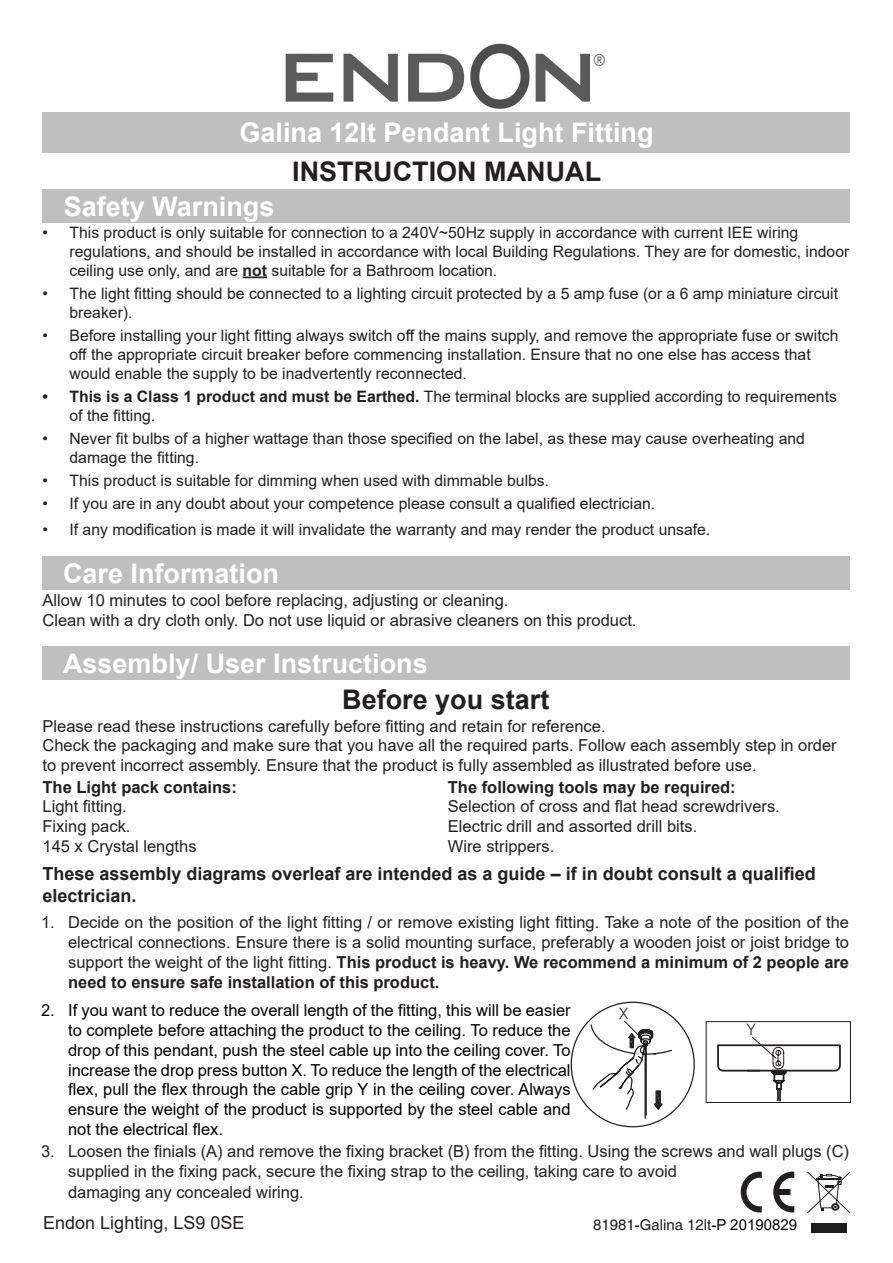
<style>
.page{position:relative;width:893px;height:1263px;background:#fff}
.page>*{position:absolute;margin:0;border:0;box-sizing:border-box;transform-origin:0 0}
.t1{font:700 27px "Arial";color:#fff}
.t2{font:700 27px "Arial";color:#231f20}
.t3{font:700 18px/21.6px "Arial";color:#231f20}
.t4{font:18px "Arial";color:#231f20}
.t5{font:16.5px/19.8px "Arial";color:#231f20}
.t6{font:16.5px/19.8px "Arial";color:#000;text-align:justify}
.t7{font:700 16.5px "Arial";color:#231f20}
.t8{font:15.75px/18.9px "Arial";color:#231f20}
.t9{font:300 15.6px "Swiss 721";color:#231f20}
.t10{font:15px "Helvetica";color:#231f20}
.s1{font-weight:700}
.s2{font-family:"Arial";color:#000}
</style>
<div class="page">
<div style="left:43px;top:112px;width:807px;height:40px;background:#bfbfbf"></div>
<div style="left:43px;top:190px;width:807px;height:33px;background:#bfbfbf"></div>
<svg style="left:243px;top:277px;width:24px;height:1px"></svg>
<img style="left:285px;top:43px;width:320px;height:66px">
<svg style="left:741px;top:1171px;width:21px;height:41px"></svg>
<svg style="left:773px;top:1171px;width:21px;height:41px"></svg>
<svg style="left:807px;top:1171px;width:43px;height:42px"></svg>
<div style="left:811px;top:1223px;width:36px;height:9px;background:#201d1e"></div>
<div style="left:42px;top:646px;width:808px;height:34px;background:#bfbfbf"></div>
<div style="left:42px;top:556px;width:808px;height:34px;background:#bfbfbf"></div>
<svg style="left:717px;top:1037px;width:124px;height:64px"></svg>
<div style="left:706px;top:1021px;width:145px;height:82px;border:1px solid #231f20"></div>
<svg style="left:571px;top:1001px;width:124px;height:127px"></svg>
<p class="t1" style="left:239px;top:113px;width:416px">Galina 12lt Pendant Light Fitting</p>
<p class="t1" style="left:64px;top:188px;width:212px">Safety Warnings</p>
<p class="t2" style="left:292px;top:153px;width:310px">INSTRUCTION MANUAL</p>
<p class="t8" style="left:70px;top:223px;width:781px;text-indent:-27px">• This product is only suitable for connection to a 240V~50Hz supply in accordance with current IEE wiring regulations, and should be installed in accordance with local Building Regulations. They are for domestic, indoor ceiling use only, and are <span class="s1">not</span> suitable for a Bathroom location.</p>
<p class="t8" style="left:70px;top:284px;width:770px;text-indent:-27px">• The light fitting should be connected to a lighting circuit protected by a 5 amp fuse (or a 6 amp miniature circuit breaker).</p>
<p class="t8" style="left:70px;top:326px;width:770px;text-indent:-27px">• Before installing your light fitting always switch off the mains supply, and remove the appropriate fuse or switch off the appropriate circuit breaker before commencing installation. Ensure that no one else has access that would enable the supply to be inadvertently reconnected.</p>
<p class="t8" style="left:70px;top:387px;width:769px;text-indent:-27px"><span class="s1">• This is a Class 1 product and must be Earthed.</span> The terminal blocks are supplied according to requirements of the fitting.</p>
<p class="t8" style="left:70px;top:429px;width:737px;text-indent:-27px">• Never fit bulbs of a higher wattage than those specified on the label, as these may cause overheating and damage the fitting.</p>
<p class="t8" style="left:43px;top:471px;width:508px">• This product is suitable for dimming when used with dimmable bulbs.</p>
<p class="t8" style="left:43px;top:494px;width:614px">• If you are in any doubt about your competence please consult a qualified electrician.</p>
<p class="t8" style="left:43px;top:520px;width:669px">• If any modification is made it will invalidate the warranty and may render the product unsafe.</p>
<p class="t1" style="left:63px;top:554px;width:218px">Care Information</p>
<p class="t5" style="left:43px;top:590px;width:467px">Allow 10 minutes to cool before replacing, adjusting or cleaning.</p>
<p class="t5" style="left:43px;top:610px;width:595px">Clean with a dry cloth only. Do not use liquid or abrasive cleaners on this product.</p>
<p class="t1" style="left:63px;top:644px;width:366px">Assembly/ User Instructions</p>
<p class="t2" style="left:342px;top:680px;width:209px">Before you start</p>
<p class="t5" style="left:43px;top:716px;width:565px">Please read these instructions carefully before fitting and retain for reference.</p>
<p class="t5" style="left:43px;top:735px;width:796px">Check the packaging and make sure that you have all the required parts. Follow each assembly step in order to prevent incorrect assembly. Ensure that the product is fully assembled as illustrated before use.</p>
<p class="t7" style="left:43px;top:775px;width:196px">The Light pack contains:</p>
<p class="t5" style="left:43px;top:796px;width:86px">Light fitting.</p>
<p class="t5" style="left:43px;top:816px;width:90px">Fixing pack.</p>
<p class="t5" style="left:43px;top:836px;width:156px">145 x Crystal lengths</p>
<p class="t7" style="left:448px;top:775px;width:289px">The following tools may be required:</p>
<p class="t5" style="left:448px;top:796px;width:333px">Selection of cross and flat head screwdrivers.</p>
<p class="t5" style="left:448px;top:816px;width:251px">Electric drill and assorted drill bits.</p>
<p class="t5" style="left:448px;top:836px;width:108px">Wire strippers.</p>
<p class="t3" style="left:42px;top:863px;width:775px">These assembly diagrams overleaf are intended as a guide – if in doubt consult a qualified electrician.</p>
<p class="t5" style="left:68px;top:913px;width:782px;text-align:justify;text-indent:-27px">1. Decide on the position of the light fitting / or remove existing light fitting. Take a note of the position of the electrical connections. Ensure there is a solid mounting surface, preferably a wooden joist or joist bridge to support the weight of the light fitting. <span class="s1">This product is heavy. We recommend a minimum of 2 people are need to ensure safe installation of this product.</span></p>
<p class="t6" style="left:68px;top:1000px;width:504px;text-indent:-27px">2. If you want to reduce the overall length of the fitting, this will be easier to complete before attaching the product to the ceiling. To reduce the drop of this pendant, push the steel cable up into the ceiling cover. To increase the drop press button X. To reduce the length of the electrical flex, pull the flex through the cable grip Y in the ceiling cover. Always ensure the weight of the product is supported by the steel cable and not the electrical flex.</p>
<p class="t5" style="left:68px;top:1141px;width:782px;text-indent:-27px">3. Loosen the finials (A) and remove the fixing bracket (B) from the fitting. Using the screws and wall plugs (C) supplied in the fixing pack, secure the fixing strap to the ceiling, taking care to avoid</p>
<p class="t5" style="left:68px;top:1182px;width:237px">damaging any concealed wiring.</p>
<p class="t10" style="left:593px;top:1216px;width:206px">81981<span class="s2">-</span>Galina 12lt<span class="s2">-P 20190829</span></p>
<p class="t9" style="left:619px;top:1004px;width:11px">X</p>
<p class="t9" style="left:747px;top:1020px;width:10px">Y</p>
<p class="t4" style="left:43px;top:1210px;width:203px">Endon Lighting, LS9 0SE</p>
</div>
